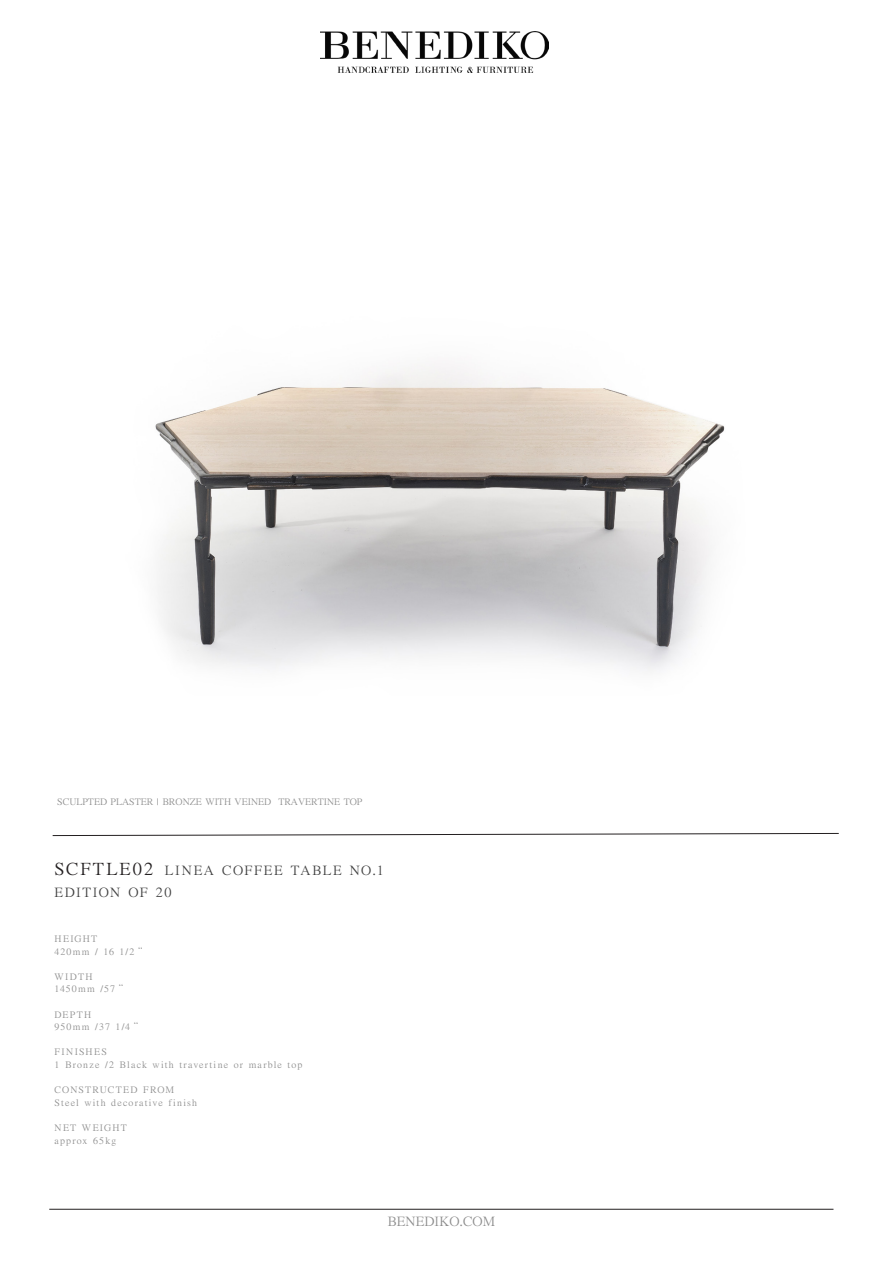
<style>
.page{position:relative;width:893px;height:1263px;background:#fff}
.page>*{position:absolute;margin:0;border:0;box-sizing:border-box;transform-origin:0 0}
.t1{font:300 15px "Li Sung";letter-spacing:.105em;color:#3f3f3f}
.t2{font:300 15px "Li Sung";color:#8c8c8c}
.t3{font:300 10.5px "Li Sung";letter-spacing:.105em;color:#8c8c8c}
.t4{font:300 10.5px "Li Sung";color:#8c8c8c}
.t5{font:300 10.5px "Li Sung";letter-spacing:.135em;color:#8c8c8c}
.s1{font-size:19.5px;color:#231f20}
</style>
<div class="page">
<img style="left:320px;top:31px;width:228px;height:41px">
<img style="left:155px;top:364px;width:570px;height:307px">
<svg style="left:52px;top:833px;width:787px;height:3px"></svg>
<hr style="left:49px;top:1209px;width:784px;height:1px;background:#231f20">
<p class="t4" style="left:57px;top:796px;width:307px">SCULPTED PLASTER | BRONZE WITH VEINED TRAVERTINE TOP</p>
<p class="t1" style="left:55px;top:863px;width:331px"><span class="s1">SCFTLE02</span> LINEA COFFEE TABLE NO.1</p>
<p class="t1" style="left:55px;top:884px;width:118px">EDITION OF 20</p>
<p class="t3" style="left:55px;top:933px;width:44px">HEIGHT</p>
<p class="t3" style="left:55px;top:946px;width:90px">420mm / 16 1/2“</p>
<p class="t3" style="left:55px;top:971px;width:40px">WIDTH</p>
<p class="t3" style="left:55px;top:983px;width:71px">1450mm /57“</p>
<p class="t3" style="left:55px;top:1009px;width:38px">DEPTH</p>
<p class="t3" style="left:55px;top:1021px;width:86px">950mm /37 1/4“</p>
<p class="t5" style="left:55px;top:1046px;width:54px">FINISHES</p>
<p class="t3" style="left:55px;top:1059px;width:250px">1 Bronze /2 Black with travertine or marble top</p>
<p class="t3" style="left:55px;top:1084px;width:121px">CONSTRUCTED FROM</p>
<p class="t3" style="left:55px;top:1097px;width:144px">Steel with decorative finish</p>
<p class="t3" style="left:55px;top:1122px;width:74px">NET WEIGHT</p>
<p class="t3" style="left:55px;top:1135px;width:63px">approx 65kg</p>
<p class="t2" style="left:388px;top:1213px;width:109px">BENEDIKO.COM</p>
</div>
